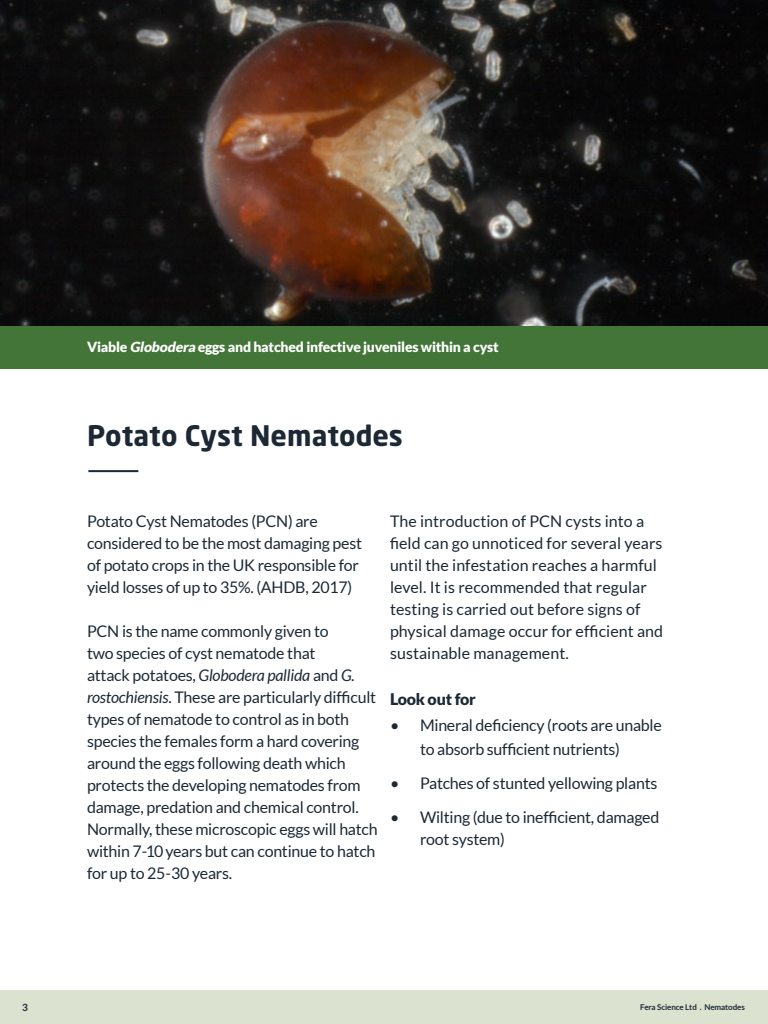
<style>
.page{position:relative;width:768px;height:1024px;background:#fff}
.page>*{position:absolute;margin:0;border:0;box-sizing:border-box;transform-origin:0 0}
.t1{font:700 28px "Neo Sans";color:#1c2935}
.Heading{font:16px/22px "Lato";letter-spacing:-.015em;color:#1c2935}
.Heading-2{font:16px/22px "Lato";letter-spacing:.005em;color:#1c2935}
.Heading-3{font:900 16px "Lato";letter-spacing:-.015em;color:#1c2935}
.Heading-4{font:900 14px "Lato";letter-spacing:-.015em;color:#fff}
.t2{font:700 10px "Lato";color:#1c2935}
.t3{font:700 8px "Lato";letter-spacing:-.01em;color:#1c2935}
.s1{font-style:italic}
</style>
<div class="page">
<img style="left:0;top:0;width:768px;height:326px">
<div style="left:0;top:326px;width:768px;height:42px;background:#427537"></div>
<hr style="left:88px;top:470px;width:50px;height:2px;background:#1c2935">
<div style="left:0;top:990px;width:768px;height:34px;background:#dce2d0"></div>
<p class="Heading-4" style="left:87px;top:339px;width:413px">Viable <span class="s1">Globodera</span> eggs and hatched infective juveniles within a cyst</p>
<p class="t1" style="left:87px;top:424px;width:318px">Potato Cyst Nematodes</p>
<p class="Heading" style="left:87px;top:510px;width:276px">Potato Cyst Nematodes (PCN) are considered to be the most damaging pest of potato crops in the UK responsible for yield losses of up to 35%. (AHDB, 2017)</p>
<p class="Heading" style="left:87px;top:620px;width:292px">PCN is the name commonly given to<br>two species of cyst nematode that<br>attack potatoes, <span class="s1">Globodera pallida</span> and <span class="s1">G. rostochiensis</span>. These are particularly difficult types of nematode to control as in both species the females form a hard covering around the eggs following death which protects the developing nematodes from damage, predation and chemical control.<br>Normally, these microscopic eggs will hatch within 7-10 years but can continue to hatch for up to 25-30 years.</p>
<p class="Heading-2" style="left:390px;top:510px;width:275px">The introduction of PCN cysts into a field can go unnoticed for several years until the infestation reaches a harmful level. It is recommended that regular testing is carried out before signs of physical damage occur for efficient and sustainable management.</p>
<p class="Heading-3" style="left:390px;top:690px;width:87px">Look out for</p>
<p class="Heading" style="left:420px;top:713px;width:243px;line-height:24px;text-indent:-30px">• Mineral deficiency (roots are unable to absorb sufficient nutrients)</p>
<p class="Heading" style="left:390px;top:772px;width:269px">• Patches of stunted yellowing plants</p>
<p class="Heading" style="left:420px;top:806px;width:241px;text-indent:-30px">• Wilting (due to inefficient, damaged root system)</p>
<p class="t2" style="left:22px;top:1001px;width:7px">3</p>
<p class="t3" style="left:640px;top:1002px;width:106px">Fera Science Ltd . Nematodes</p>
</div>
